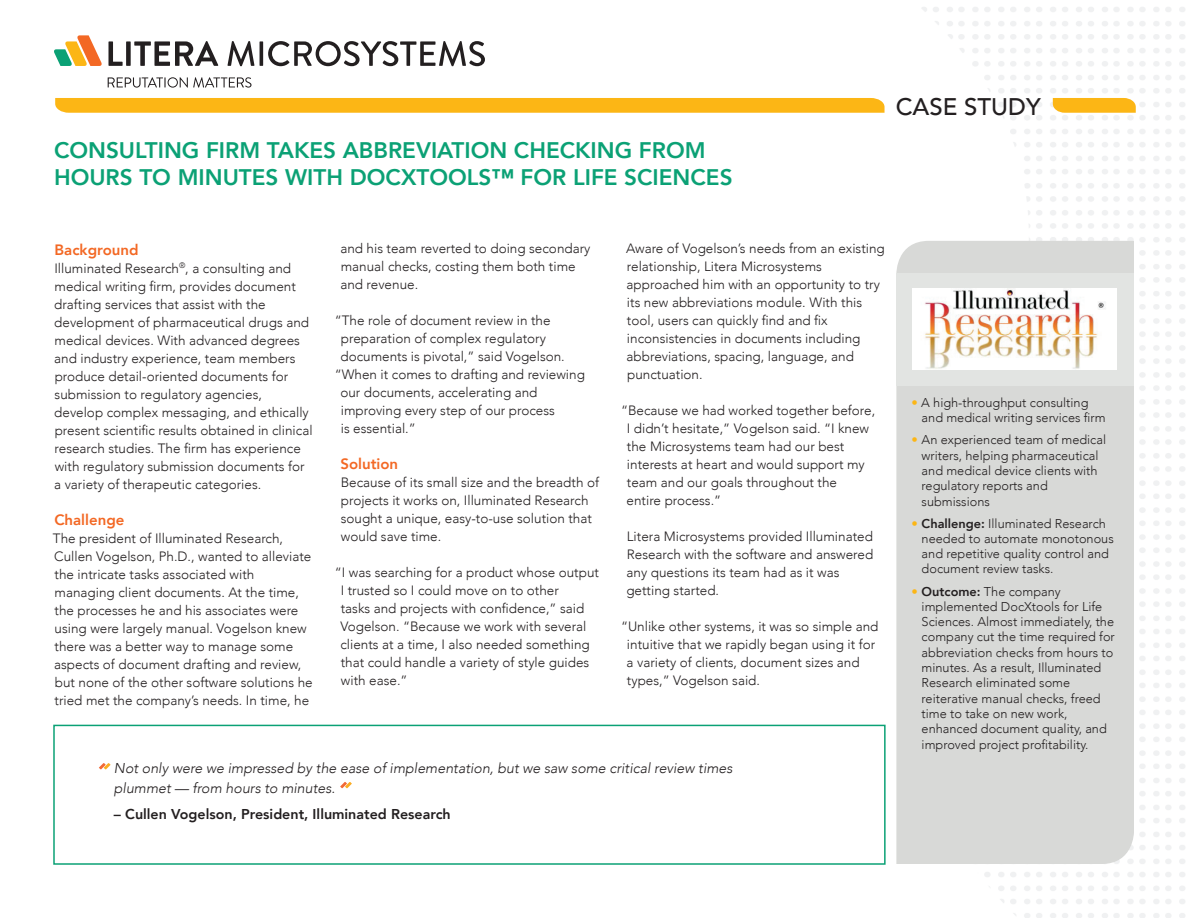
<style>
.page{position:relative;width:1188px;height:918px;background:#fff}
.page>*{position:absolute;margin:0;border:0;box-sizing:border-box;transform-origin:0 0}
.t1{font:500 24px "Avenir";color:#231f20}
.t2{font:800 22.5px "Avenir";color:#0ba175}
.t3{font:800 15px "Avenir";color:#f36824}
.t4{font:italic 300 14.25px/19.5px "Avenir";color:#231f20}
.t5{font:800 14.25px "Avenir";color:#231f20}
.t6{font:300 13.5px/18px "Avenir";color:#231f20}
.t7{font:300 12.75px/15.3px "Avenir";color:#231f20}
.s1{color:#fcb615}
.s2{font-weight:800;color:#fcb615}
.s3{font-weight:800}
</style>
<div class="page">
<div style="left:896px;top:241px;width:238px;height:623px;background:#d8d9d7"></div>
<div style="left:896px;top:273px;width:238px;height:113px;background:#e2e4e2"></div>
<div style="left:53px;top:725px;width:833px;height:140px;border:2px solid #0ba175"></div>
<svg style="left:55px;top:98px;width:830px;height:15px;background:#fcb71a"></svg>
<svg style="left:1053px;top:98px;width:83px;height:15px"></svg>
<svg style="left:99px;top:763px;width:12px;height:6px"></svg>
<svg style="left:340px;top:782px;width:12px;height:6px"></svg>
<img style="left:913px;top:289px;width:204px;height:80px">
<svg style="left:109px;top:41px;width:14px;height:25px"></svg>
<div style="left:126px;top:41px;width:5px;height:25px;background:#231f20"></div>
<svg style="left:134px;top:41px;width:84px;height:25px"></svg>
<svg style="left:227px;top:41px;width:28px;height:25px"></svg>
<hr style="left:260px;top:41px;width:3px;height:25px;background:#231f20">
<svg style="left:268px;top:41px;width:217px;height:25px"></svg>
<svg style="left:54px;top:35px;width:48px;height:31px"></svg>
<svg style="left:108px;top:77px;width:144px;height:11px"></svg>
<p class="t2" style="left:54px;top:132px;width:653px">CONSULTING FIRM TAKES ABBREVIATION CHECKING FROM</p>
<p class="t2" style="left:54px;top:159px;width:680px">HOURS TO MINUTES WITH DOCXTOOLS™ FOR LIFE SCIENCES</p>
<h1 class="t1" style="left:896px;top:86px;width:146px">CASE STUDY</h1>
<p class="t3" style="left:55px;top:238px;width:85px">Background</p>
<p class="t6" style="left:54px;top:259px;width:260px">Illuminated Research<sup>®</sup>, a consulting and medical writing firm, provides document drafting services that assist with the development of pharmaceutical drugs and medical devices. With advanced degrees and industry experience, team members produce detail-oriented documents for submission to regulatory agencies, develop complex messaging, and ethically present scientific results obtained in clinical research studies. The firm has experience with regulatory submission documents for a variety of therapeutic categories.</p>
<p class="t3" style="left:54px;top:508px;width:72px">Challenge</p>
<p class="t6" style="left:53px;top:529px;width:232px">The president of Illuminated Research,</p>
<p class="t6" style="left:54px;top:547px;width:260px">Cullen Vogelson, Ph.D., wanted to alleviate the intricate tasks associated with managing client documents. At the time, the processes he and his associates were using were largely manual. Vogelson knew there was a better way to manage some aspects of document drafting and review, but none of the other software solutions he tried met the company’s needs. In time, he</p>
<p class="t6" style="left:340px;top:240px;width:252px">and his team reverted to doing secondary manual checks, costing them both time and revenue.</p>
<p class="t6" style="left:340px;top:312px;width:226px;text-indent:-6px">“The role of document review in the preparation of complex regulatory documents is pivotal,” said Vogelson.</p>
<p class="t6" style="left:340px;top:366px;width:246px;text-indent:-6px">“When it comes to drafting and reviewing our documents, accelerating and improving every step of our process<br>is essential.”</p>
<p class="t3" style="left:340px;top:452px;width:59px">Solution</p>
<p class="t6" style="left:341px;top:474px;width:260px">Because of its small size and the breadth of projects it works on, Illuminated Research sought a unique, easy-to-use solution that would save time.</p>
<p class="t6" style="left:340px;top:564px;width:260px;text-indent:-6px">“I was searching for a product whose output I trusted so I could move on to other<br>tasks and projects with confidence,” said Vogelson. “Because we work with several clients at a time, I also needed something that could handle a variety of style guides with ease.”</p>
<p class="t6" style="left:626px;top:240px;width:260px">Aware of Vogelson’s needs from an existing relationship, Litera Microsystems approached him with an opportunity to try its new abbreviations module. With this tool, users can quickly find and fix inconsistencies in documents including abbreviations, spacing, language, and punctuation.</p>
<p class="t6" style="left:621px;top:402px;width:256px">“Because we had worked together before,</p>
<p class="t6" style="left:627px;top:420px;width:244px">I didn’t hesitate,” Vogelson said. “I knew the Microsystems team had our best interests at heart and would support my team and our goals throughout the entire process.”</p>
<p class="t6" style="left:627px;top:528px;width:248px">Litera Microsystems provided Illuminated</p>
<p class="t6" style="left:626px;top:546px;width:248px">Research with the software and answered any questions its team had as it was getting started.</p>
<p class="t6" style="left:627px;top:618px;width:253px;text-indent:-6px">“Unlike other systems, it was so simple and intuitive that we rapidly began using it for a variety of clients, document sizes and types,” Vogelson said.</p>
<p class="t4" style="left:114px;top:759px;width:620px">Not only were we impressed by the ease of implementation, but we saw some critical review times plummet — from hours to minutes.</p>
<p class="t5" style="left:114px;top:803px;width:338px">– Cullen Vogelson, President, Illuminated Research</p>
<p class="t7" style="left:912px;top:395px;width:178px"><span class="s1">•</span> A high-throughput consulting</p>
<p class="t7" style="left:922px;top:410px;width:185px">and medical writing services firm</p>
<p class="t7" style="left:922px;top:432px;width:186px;text-indent:-10px"><span class="s1">•</span> An experienced team of medical writers, helping pharmaceutical and medical device clients with regulatory reports and submissions</p>
<p class="t7" style="left:922px;top:516px;width:194px;text-indent:-10px"><span class="s2">•</span> <span class="s3">Challenge:</span> Illuminated Research needed to automate monotonous and repetitive quality control and document review tasks.</p>
<p class="t7" style="left:922px;top:583px;width:195px;text-indent:-10px"><span class="s2">•</span> <span class="s3">Outcome:</span> The company implemented DocXtools for Life<br>Sciences. Almost immediately, the company cut the time required for abbreviation checks from hours to minutes. As a result, Illuminated<br>Research eliminated some reiterative manual checks, freed time to take on new work, enhanced document quality, and improved project profitability.</p>
</div>
